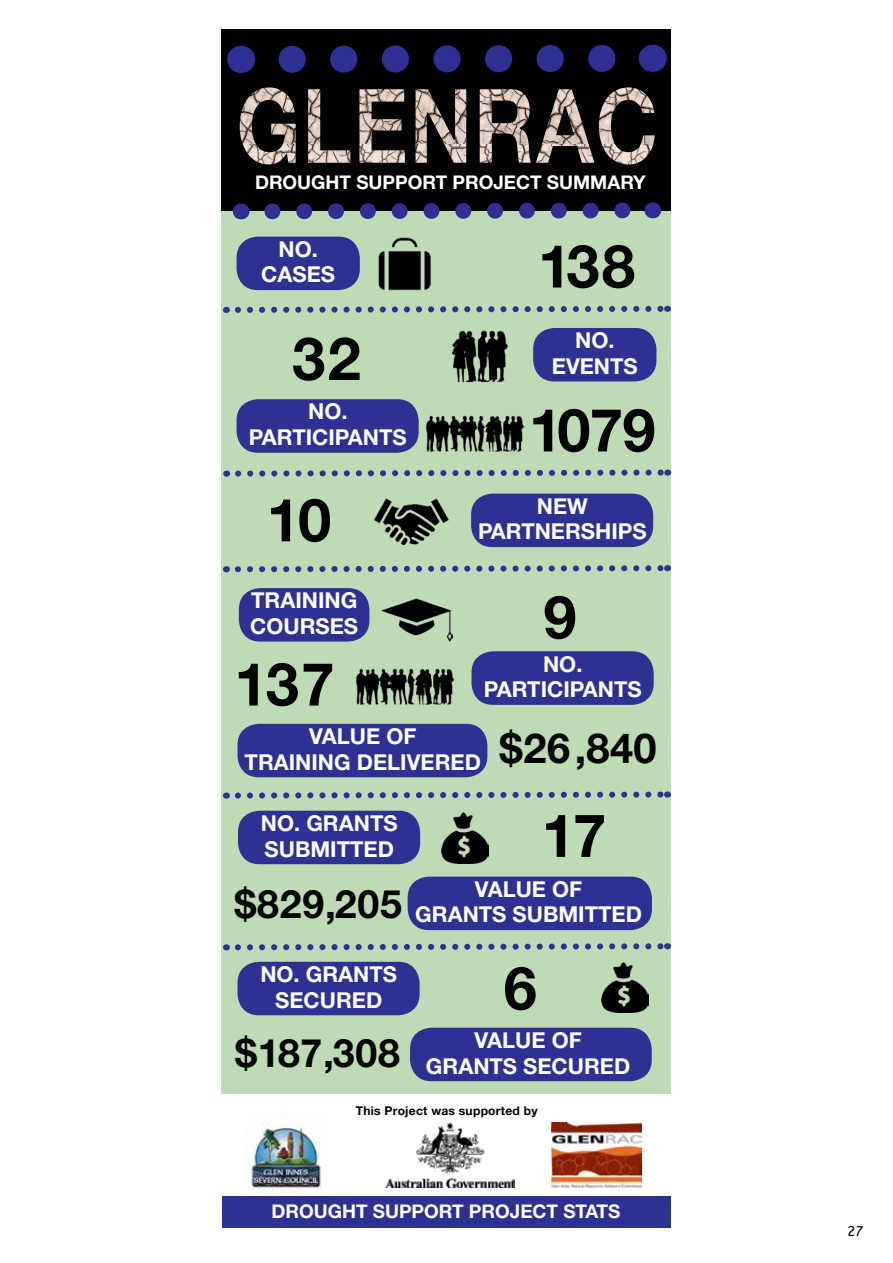
<style>
.page{position:relative;width:893px;height:1263px;background:#fff}
.page>*{position:absolute;margin:0;border:0;box-sizing:border-box;transform-origin:0 0}
.t1{font:59.7px "Helvetica Neue LT 75 Bd";letter-spacing:-.02em;color:#000}
.t2{font:21.9px/25.7px "Helvetica Neue LT 75 Bd";color:#fff}
.t3{font:18.9px "Helvetica Neue LT 75 Bd";color:#fff}
.t4{font:15px "Gautami";color:#000}
.t5{font:12.15px "Helvetica Neue LT 75 Bd";letter-spacing:.02em;color:#000}
</style>
<div class="page">
<div style="left:222px;top:31px;width:449px;height:1062px;background:#bfdbb5"></div>
<div style="left:222px;top:29px;width:449px;height:182px;background:#000"></div>
<svg style="left:238px;top:44px;width:418px;height:121px"></svg>
<svg style="left:241px;top:204px;width:1px;height:15px"></svg>
<svg style="left:264px;top:202px;width:389px;height:18px"></svg>
<div style="left:237px;top:237px;width:123px;height:53px;background:#2e3092;border-radius:21px"></div>
<svg style="left:226px;top:305px;width:442px;height:8px"></svg>
<img style="left:378px;top:237px;width:53px;height:54px">
<img style="left:425px;top:415px;width:100px;height:37px">
<img style="left:452px;top:330px;width:56px;height:53px">
<img style="left:442px;top:812px;width:46px;height:51px">
<img style="left:374px;top:498px;width:75px;height:48px">
<div style="left:533px;top:328px;width:123px;height:53px;background:#2e3092;border-radius:21px"></div>
<div style="left:237px;top:399px;width:182px;height:54px;background:#2e3092;border-radius:21px"></div>
<svg style="left:226px;top:469px;width:442px;height:8px"></svg>
<div style="left:471px;top:494px;width:182px;height:53px;background:#2e3092;border-radius:21px"></div>
<svg style="left:226px;top:565px;width:442px;height:8px"></svg>
<div style="left:239px;top:588px;width:130px;height:54px;background:#2e3092;border-radius:21px"></div>
<img style="left:381px;top:598px;width:72px;height:44px">
<svg style="left:226px;top:791px;width:442px;height:8px"></svg>
<div style="left:471px;top:651px;width:183px;height:54px;background:#2e3092;border-radius:21px"></div>
<img style="left:355px;top:668px;width:100px;height:37px">
<div style="left:237px;top:724px;width:250px;height:53px;background:#2e3092;border-radius:21px"></div>
<div style="left:238px;top:811px;width:182px;height:53px;background:#2e3092;border-radius:21px"></div>
<div style="left:408px;top:877px;width:244px;height:53px;background:#2e3092;border-radius:21px"></div>
<svg style="left:226px;top:943px;width:442px;height:8px"></svg>
<div style="left:237px;top:962px;width:183px;height:53px;background:#2e3092;border-radius:21px"></div>
<div style="left:410px;top:1028px;width:242px;height:53px;background:#2e3092;border-radius:21px"></div>
<img style="left:247px;top:1123px;width:81px;height:68px">
<img style="left:551px;top:1122px;width:90px;height:65px">
<img style="left:386px;top:1123px;width:128px;height:64px">
<div style="left:222px;top:1195px;width:449px;height:32px;background:#2e3092"></div>
<img style="left:602px;top:962px;width:46px;height:50px">
<p class="t3" style="left:255px;top:170px;width:392px">DROUGHT SUPPORT PROJECT SUMMARY</p>
<p class="t2" style="left:261px;top:236px;width:75px;text-align:center">NO.<br>CASES</p>
<h1 class="t1" style="left:538px;top:229px;width:99px">138</h1>
<h1 class="t1" style="left:292px;top:322px;width:70px">32</h1>
<p class="t2" style="left:575px;top:327px;width:41px">NO.</p>
<p class="t2" style="left:552px;top:353px;width:87px">EVENTS</p>
<p class="t2" style="left:249px;top:398px;width:159px;text-align:center">NO.<br>PARTICIPANTS</p>
<h1 class="t1" style="left:529px;top:393px;width:128px">1079</h1>
<h1 class="t1" style="left:267px;top:483px;width:66px">10</h1>
<p class="t2" style="left:478px;top:493px;width:170px;text-align:center">NEW<br>PARTNERSHIPS</p>
<p class="t2" style="left:250px;top:587px;width:109px">TRAINING<br>COURSES</p>
<h1 class="t1" style="left:543px;top:580px;width:35px">9</h1>
<p class="t2" style="left:543px;top:650px;width:41px">NO.</p>
<h1 class="t1" style="left:234px;top:647px;width:102px">137</h1>
<p class="t2" style="left:484px;top:676px;width:159px">PARTICIPANTS</p>
<p class="t2" style="left:245px;top:723px;width:413px;text-indent:64px">VALUE OF<br>TRAINING DELIVERED <sup>$26</sup> <sup>,840</sup></p>
<p class="t2" style="left:261px;top:810px;width:138px">NO. GRANTS<br>SUBMITTED</p>
<h1 class="t1" style="left:542px;top:799px;width:66px">17</h1>
<p class="t2" style="left:235px;top:876px;width:409px;text-indent:240px">VALUE OF <sup>$829,205</sup> GRANTS SUBMITTED</p>
<p class="t2" style="left:260px;top:961px;width:138px;text-align:center">NO. GRANTS<br>SECURED</p>
<h1 class="t1" style="left:504px;top:951px;width:35px">6</h1>
<p class="t2" style="left:235px;top:1027px;width:397px;text-indent:239px">VALUE OF <sup>$187,308</sup> GRANTS SECURED</p>
<p class="t5" style="left:356px;top:1103px;width:183px">This Project was supported by</p>
<p class="t3" style="left:271px;top:1200px;width:350px">DROUGHT SUPPORT PROJECT STATS</p>
<p class="t4" style="left:847px;top:1222px;width:19px">27</p>
</div>
